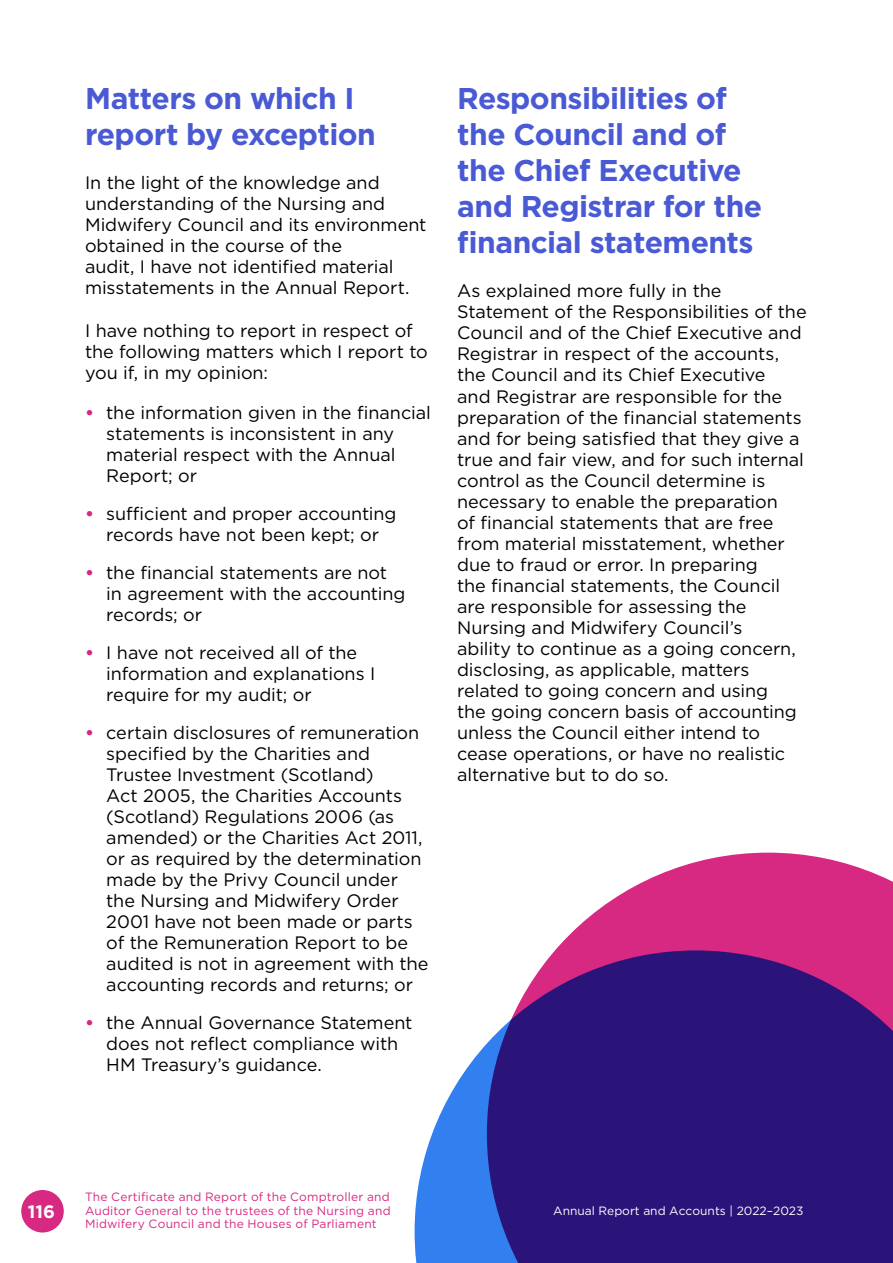
<style>
.page{position:relative;width:893px;height:1263px;background:#fff}
.page>*{position:absolute;margin:0;border:0;box-sizing:border-box;transform-origin:0 0}
.t1{font:700 30px/36px "Gotham";letter-spacing:-.02em;color:#495ad4}
.t2{font:18px/21px "Gotham";letter-spacing:-.005em;color:#000}
.t3{font:700 18px "Gotham";color:#fff}
.t4{font:12px/13.5px "Gotham";letter-spacing:.015em;color:#d72882;text-align:justify}
.t5{font:12px "Gotham";color:#fff}
.s1{font-weight:700;color:#d72882}
</style>
<div class="page">
<div style="left:21px;top:1190px;width:43px;height:42px;background:#d72882;border-radius:50%"></div>
<svg style="left:555px;top:853px;width:338px;height:97px;fill:#d72882"></svg>
<svg style="left:415px;top:950px;width:478px;height:313px;background:#483490"></svg>
<p class="t1" style="left:85px;top:80px;width:292px">Matters on which I report by exception</p>
<p class="t2" style="left:85px;top:172px;width:343px">In the light of the knowledge and understanding of the Nursing and Midwifery Council and its environment obtained in the course of the<br>audit, I have not identifed material misstatements in the Annual Report.</p>
<p class="t2" style="left:85px;top:319px;width:344px">I have nothing to report in respect of the following matters which I report to you if, in my opinion:</p>
<p class="t2" style="left:106px;top:402px;width:326px;text-indent:-21px"><span class="s1">•</span> the information given in the fnancial statements is inconsistent in any material respect with the Annual<br>Report; or</p>
<p class="t2" style="left:85px;top:503px;width:313px;text-align:center"><span class="s1">•</span> sufcient and proper accounting records have not been kept; or</p>
<p class="t2" style="left:106px;top:562px;width:301px;text-indent:-21px"><span class="s1">•</span> the fnancial statements are not in agreement with the accounting records; or</p>
<p class="t2" style="left:106px;top:642px;width:270px;text-indent:-21px"><span class="s1">•</span> I have not received all of the information and explanations I require for my audit; or</p>
<p class="t2" style="left:106px;top:722px;width:318px;text-indent:-21px"><span class="s1">•</span> certain disclosures of remuneration specifed by the Charities and Trustee Investment (Scotland)<br>Act 2005, the Charities Accounts (Scotland) Regulations 2006 (as amended) or the Charities Act 2011,</p>
<p class="t2" style="left:106px;top:848px;width:324px">or as required by the determination made by the Privy Council under the Nursing and Midwifery Order 2001 have not been made or parts of the Remuneration Report to be audited is not in agreement with the accounting records and returns; or</p>
<p class="t2" style="left:106px;top:1012px;width:308px;text-indent:-21px"><span class="s1">•</span> the Annual Governance Statement does not refect compliance with<br>HM Treasury’s guidance.</p>
<p class="t1" style="left:457px;top:80px;width:307px">Responsibilities of the Council and of the Chief Executive and Registrar for the fnancial statements</p>
<p class="t2" style="left:457px;top:280px;width:351px">As explained more fully in the Statement of the Responsibilities of the Council and of the Chief Executive and Registrar in respect of the accounts, the Council and its Chief Executive<br>and Registrar are responsible for the preparation of the fnancial statements and for being satisfed that they give a true and fair view, and for such internal control as the Council determine is necessary to enable the preparation<br>of fnancial statements that are free from material misstatement, whether due to fraud or error. In preparing<br>the fnancial statements, the Council are responsible for assessing the Nursing and Midwifery Council’s<br>ability to continue as a going concern, disclosing, as applicable, matters related to going concern and using<br>the going concern basis of accounting unless the Council either intend to cease operations, or have no realistic alternative but to do so.</p>
<p class="t3" style="left:28px;top:1200px;width:29px">116</p>
<p class="t4" style="left:85px;top:1190px;width:307px">The Certifcate and Report of the Comptroller and Auditor General to the trustees of the Nursing and Midwifery Council and the Houses of Parliament</p>
<p class="t5" style="left:553px;top:1203px;width:252px">Annual Report and Accounts | 2022–2023</p>
</div>
